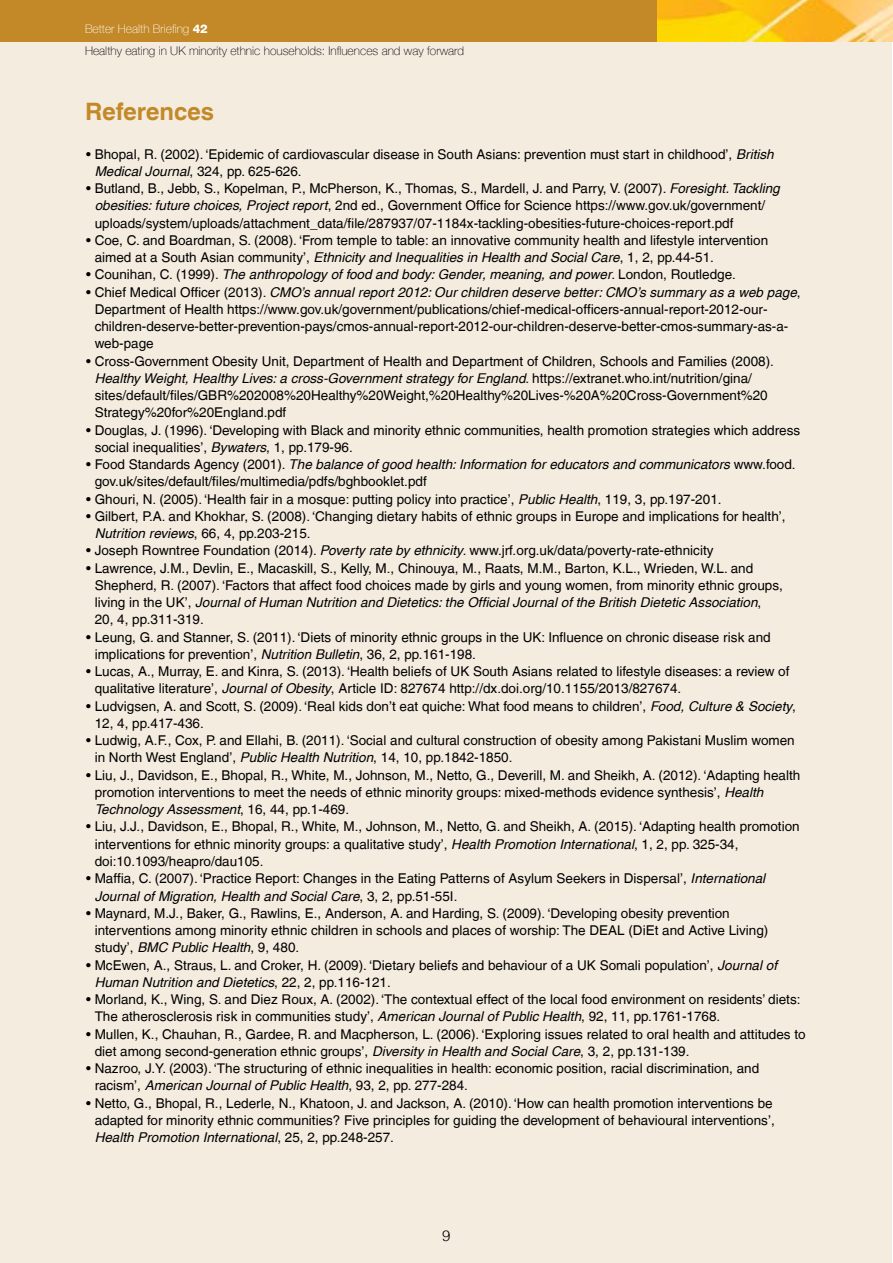
<style>
.page{position:relative;width:893px;height:1263px;background:#fff}
.page>*{position:absolute;margin:0;border:0;box-sizing:border-box;transform-origin:0 0}
.t1{font:700 24px "Helvetica LT";color:#c38929}
.t2{font:300 15px "Helvetica LT";color:#000}
.t3{font:13.5px/17.2px "Helvetica LT";color:#000}
.t4{font:italic 13.5px "Helvetica LT";color:#000}
.t5{font:100 12px/22.5px "Helvetica Neue LT";color:#000}
.s1{color:#fff}
.s2{font-family:"Helvetica Neue";font-weight:800;color:#fff}
.s3{font-style:italic}
.s4{font-style:normal}
</style>
<div class="page">
<div style="left:1px;top:1px;width:891px;height:1261px;background:#f5ece0"></div>
<div style="left:0;top:0;width:658px;height:41px;background:#c38929"></div>
<img style="left:658px;top:0;width:235px;height:41px">
<p class="t5" style="left:85px;top:17px;width:381px"><span class="s1">Better Health Briefing</span> <span class="s2">42<br></span>Healthy eating in UK minority ethnic households: Influences and way forward</p>
<h1 class="t1" style="left:85px;top:97px;width:131px">References</h1>
<p class="t3" style="left:95px;top:145px;width:680px;text-indent:-9px">• Bhopal, R. (2002). ‘Epidemic of cardiovascular disease in South Asians: prevention must start in childhood’, <span class="s3">British<br>Medical Journal</span>, 324, pp. 625-626.</p>
<p class="t3" style="left:95px;top:180px;width:687px;text-indent:-9px">• Butland, B., Jebb, S., Kopelman, P., McPherson, K., Thomas, S., Mardell, J. and Parry, V. (2007). <span class="s3">Foresight. Tackling obesities: future choices, Project report</span>, 2nd ed., Government Office for Science https://www.gov.uk/government/ uploads/system/uploads/attachment_data/file/287937/07-1184x-tackling-obesities-future-choices-report.pdf</p>
<p class="t3" style="left:95px;top:231px;width:675px;text-indent:-9px">• Coe, C. and Boardman, S. (2008). ‘From temple to table: an innovative community health and lifestyle intervention aimed at a South Asian community’, <span class="s3">Ethnicity and Inequalities in Health and Social Care</span>, 1, 2, pp.44-51.</p>
<p class="t4" style="left:86px;top:267px;width:651px"><span class="s4">• Counihan, C. (1999).</span> The anthropology of food and body: Gender, meaning, and power<span class="s4">. London, Routledge.</span></p>
<p class="t3" style="left:95px;top:283px;width:707px;text-indent:-9px">• Chief Medical Officer (2013). <span class="s3">CMO’s annual report 2012: Our children deserve better: CMO’s summary as a web page</span>, Department of Health https://www.gov.uk/government/publications/chief-medical-officers-annual-report-2012-our&shy;children-deserve-better-prevention-pays/cmos-annual-report-2012-our-children-deserve-better-cmos-summary-as-a&shy;web-page</p>
<p class="t3" style="left:95px;top:352px;width:681px;text-indent:-9px">• Cross-Government Obesity Unit, Department of Health and Department of Children, Schools and Families (2008).<br><span class="s3">Healthy Weight, Healthy Lives: a cross-Government strategy for England</span>. https://extranet.who.int/nutrition/gina/ sites/default/files/GBR%202008%20Healthy%20Weight,%20Healthy%20Lives-%20A%20Cross-Government%20<br>Strategy%20for%20England.pdf</p>
<p class="t3" style="left:95px;top:421px;width:707px;text-indent:-9px">• Douglas, J. (1996). ‘Developing with Black and minority ethnic communities, health promotion strategies which address social inequalities’, <span class="s3">Bywaters</span>, 1, pp.179-96.</p>
<p class="t3" style="left:95px;top:456px;width:702px;text-indent:-9px">• Food Standards Agency (2001). <span class="s3">The balance of good health: Information for educators and communicators</span> www.food. gov.uk/sites/default/files/multimedia/pdfs/bghbooklet.pdf</p>
<p class="t3" style="left:86px;top:490px;width:637px">• Ghouri, N. (2005). ‘Health fair in a mosque: putting policy into practice’, <span class="s3">Public Health</span>, 119, 3, pp.197-201.</p>
<p class="t3" style="left:95px;top:507px;width:692px;text-indent:-9px">• Gilbert, P.A. and Khokhar, S. (2008). ‘Changing dietary habits of ethnic groups in Europe and implications for health’,<br><span class="s3">Nutrition reviews</span>, 66, 4, pp.203-215.</p>
<p class="t3" style="left:86px;top:542px;width:629px">• Joseph Rowntree Foundation (2014). <span class="s3">Poverty rate by ethnicity</span>. www.jrf.org.uk/data/poverty-rate-ethnicity</p>
<p class="t3" style="left:95px;top:559px;width:690px;text-indent:-9px">• Lawrence, J.M., Devlin, E., Macaskill, S., Kelly, M., Chinouya, M., Raats, M.M., Barton, K.L., Wrieden, W.L. and Shepherd, R. (2007). ‘Factors that affect food choices made by girls and young women, from minority ethnic groups, living in the UK’, <span class="s3">Journal of Human Nutrition and Dietetics: the Official Journal of the British Dietetic Association</span>, 20, 4, pp.311-319.</p>
<p class="t3" style="left:95px;top:628px;width:677px;text-indent:-9px">• Leung, G. and Stanner, S. (2011). ‘Diets of minority ethnic groups in the UK: Influence on chronic disease risk and implications for prevention’, <span class="s3">Nutrition Bulletin</span>, 36, 2, pp.161-198.</p>
<p class="t3" style="left:95px;top:663px;width:696px;text-indent:-9px">• Lucas, A., Murray, E. and Kinra, S. (2013). ‘Health beliefs of UK South Asians related to lifestyle diseases: a review of qualitative literature’, <span class="s3">Journal of Obesity</span>, Article ID: 827674 http://dx.doi.org/10.1155/2013/827674.</p>
<p class="t3" style="left:95px;top:697px;width:703px;text-indent:-9px">• Ludvigsen, A. and Scott, S. (2009). ‘Real kids don’t eat quiche: What food means to children’, <span class="s3">Food, Culture &amp; Society</span>,<br>12, 4, pp.417-436.</p>
<p class="t3" style="left:95px;top:732px;width:702px;text-indent:-9px">• Ludwig, A.F., Cox, P. and Ellahi, B. (2011). ‘Social and cultural construction of obesity among Pakistani Muslim women in North West England’, <span class="s3">Public Health Nutrition</span>, 14, 10, pp.1842-1850.</p>
<p class="t3" style="left:95px;top:766px;width:707px;text-indent:-9px">• Liu, J., Davidson, E., Bhopal, R., White, M., Johnson, M., Netto, G., Deverill, M. and Sheikh, A. (2012). ‘Adapting health promotion interventions to meet the needs of ethnic minority groups: mixed-methods evidence synthesis’, <span class="s3">Health<br>Technology Assessment</span>, 16, 44, pp.1-469.</p>
<p class="t3" style="left:95px;top:818px;width:706px;text-indent:-9px">• Liu, J.J., Davidson, E., Bhopal, R., White, M., Johnson, M., Netto, G. and Sheikh, A. (2015). ‘Adapting health promotion interventions for ethnic minority groups: a qualitative study’, <span class="s3">Health Promotion International</span>, 1, 2, pp. 325-34, doi:10.1093/heapro/dau105.</p>
<p class="t3" style="left:95px;top:870px;width:672px;text-indent:-9px">• Maffia, C. (2007). ‘Practice Report: Changes in the Eating Patterns of Asylum Seekers in Dispersal’, <span class="s3">International<br>Journal of Migration, Health and Social Care</span>, 3, 2, pp.51-55I.</p>
<p class="t3" style="left:95px;top:904px;width:675px;text-indent:-9px">• Maynard, M.J., Baker, G., Rawlins, E., Anderson, A. and Harding, S. (2009). ‘Developing obesity prevention interventions among minority ethnic children in schools and places of worship: The DEAL (DiEt and Active Living) study’, <span class="s3">BMC Public Health</span>, 9, 480.</p>
<p class="t3" style="left:95px;top:956px;width:684px;text-indent:-9px">• McEwen, A., Straus, L. and Croker, H. (2009). ‘Dietary beliefs and behaviour of a UK Somali population’, <span class="s3">Journal of<br>Human Nutrition and Dietetics</span>, 22, 2, pp.116-121.</p>
<p class="t3" style="left:95px;top:991px;width:707px;text-indent:-9px">• Morland, K., Wing, S. and Diez Roux, A. (2002). ‘The contextual effect of the local food environment on residents’ diets:<br>The atherosclerosis risk in communities study’, <span class="s3">American Journal of Public Health</span>, 92, 11, pp.1761-1768.</p>
<p class="t3" style="left:95px;top:1025px;width:712px;text-indent:-9px">• Mullen, K., Chauhan, R., Gardee, R. and Macpherson, L. (2006). ‘Exploring issues related to oral health and attitudes to diet among second-generation ethnic groups’, <span class="s3">Diversity in Health and Social Care</span>, 3, 2, pp.131-139.</p>
<p class="t3" style="left:95px;top:1060px;width:666px;text-indent:-9px">• Nazroo, J.Y. (2003). ‘The structuring of ethnic inequalities in health: economic position, racial discrimination, and racism’, <span class="s3">American Journal of Public Health</span>, 93, 2, pp. 277-284.</p>
<p class="t3" style="left:95px;top:1094px;width:682px;text-indent:-9px">• Netto, G., Bhopal, R., Lederle, N., Khatoon, J. and Jackson, A. (2010). ‘How can health promotion interventions be adapted for minority ethnic communities? Five principles for guiding the development of behavioural interventions’,<br><span class="s3">Health Promotion International</span>, 25, 2, pp.248-257.</p>
<p class="t2" style="left:442px;top:1226px;width:10px">9</p>
</div>
